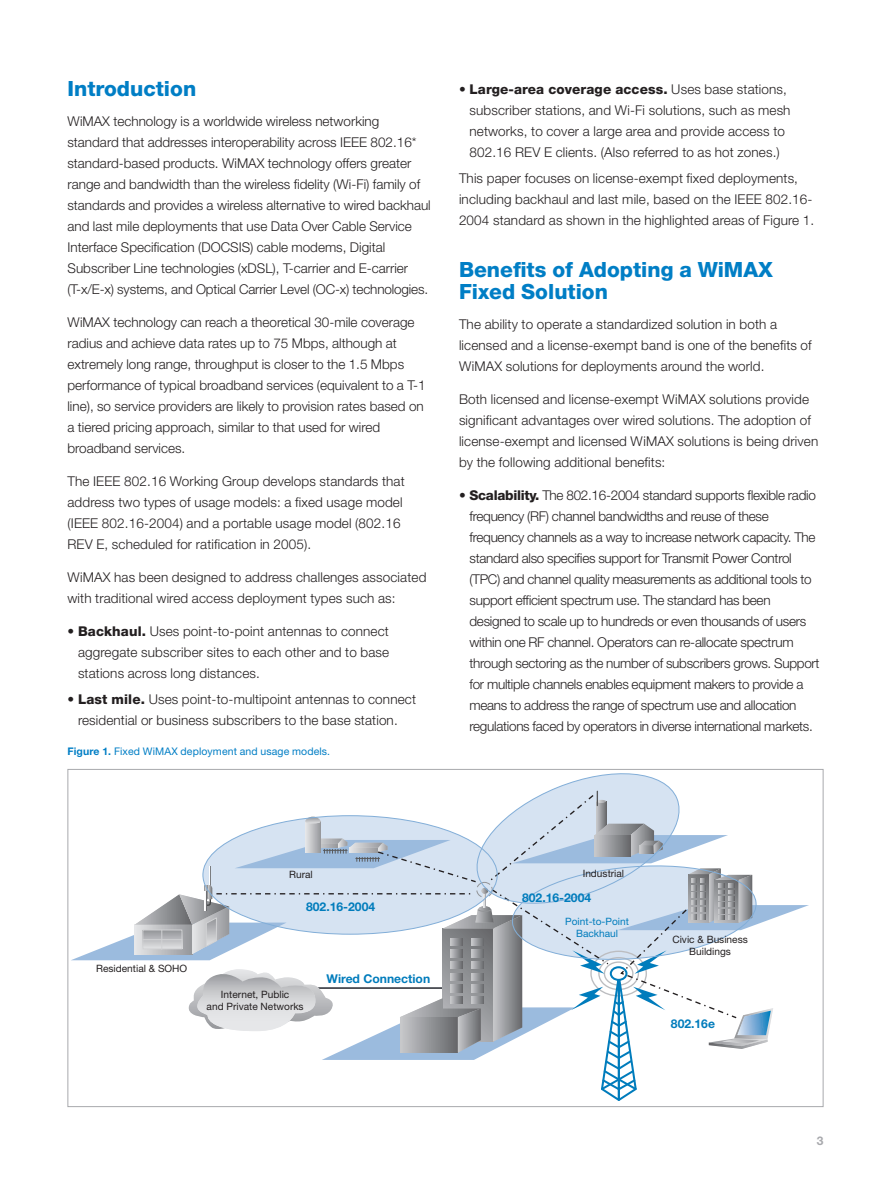
<style>
.page{position:relative;width:891px;height:1188px;background:#fff}
.page>*{position:absolute;margin:0;border:0;box-sizing:border-box;transform-origin:0 0}
.t1{font:800 21px/22.6px "Helvetica Neue";color:#007ec5}
.t2{font:300 13.5px/21px "Helvetica Neue";color:#231f20}
.t3{font:300 13.5px/21px "Helvetica Neue";letter-spacing:-.02em;color:#231f20}
.t4{font:700 12.15px "Helvetica Neue";color:#007cbc}
.t5{font:700 12px "Helvetica Neue";color:#a8a9ad}
.t6{font:10.5px "Helvetica Neue";letter-spacing:.01em;color:#007ec5}
.t7{font:10.05px/12.1px "Helvetica Neue";color:#231f20;text-align:center}
.t8{font:10.05px/12.1px "Helvetica Neue";color:#007cbc;text-align:center}
.s1{font-weight:800}
.s2{font-weight:700}
</style>
<div class="page">
<svg style="left:71px;top:773px;width:738px;height:328px"></svg>
<h1 class="t1" style="left:68px;top:79px;width:130px">Introduction</h1>
<p class="t2" style="left:68px;top:110px;width:365px">WiMAX technology is a worldwide wireless networking standard that addresses interoperability across IEEE 802.16* standard-based products. WiMAX technology offers greater range and bandwidth than the wireless fidelity (Wi-Fi) family of standards and provides a wireless alternative to wired backhaul and last mile deployments that use Data Over Cable Service Interface Specification (DOCSIS) cable modems, Digital Subscriber Line technologies (xDSL), T-carrier and E-carrier (T-x/E-x) systems, and Optical Carrier Level (OC-x) technologies.</p>
<p class="t2" style="left:68px;top:311px;width:360px">WiMAX technology can reach a theoretical 30-mile coverage radius and achieve data rates up to 75 Mbps, although at extremely long range, throughput is closer to the 1.5 Mbps performance of typical broadband services (equivalent to a T-1 line), so service providers are likely to provision rates based on a tiered pricing approach, similar to that used for wired broadband services.</p>
<p class="t2" style="left:68px;top:470px;width:339px">The IEEE 802.16 Working Group develops standards that address two types of usage models: a fixed usage model (IEEE 802.16-2004) and a portable usage model (802.16<br>REV E, scheduled for ratification in 2005).</p>
<p class="t2" style="left:68px;top:566px;width:360px">WiMAX has been designed to address challenges associated with traditional wired access deployment types such as:</p>
<p class="t2" style="left:78px;top:620px;width:313px;text-align:justify;text-indent:-11px">• <span class="s1">Backhaul.</span> Uses point-to-point antennas to connect aggregate subscriber sites to each other and to base stations across long distances.</p>
<p class="t2" style="left:67px;top:689px;width:350px;text-align:center">• <span class="s1">Last mile.</span> Uses point-to-multipoint antennas to connect residential or business subscribers to the base station.</p>
<p class="t6" style="left:68px;top:748px;width:264px"><span class="s2">Figure 1.</span> Fixed WiMAX deployment and usage models.</p>
<p class="t2" style="left:470px;top:78px;width:323px;text-indent:-11px">• <span class="s1">Large-area coverage access.</span> Uses base stations, subscriber stations, and Wi-Fi solutions, such as mesh networks, to cover a large area and provide access to 802.16 REV E clients. (Also referred to as hot zones.)</p>
<p class="t2" style="left:459px;top:168px;width:357px">This paper focuses on license-exempt fixed deployments, including backhaul and last mile, based on the IEEE 802.16-<br>2004 standard as shown in the highlighted areas of Figure 1.</p>
<h1 class="t1" style="left:459px;top:260px;width:316px">Benefits of Adopting a WiMAX<br>Fixed Solution</h1>
<p class="t2" style="left:459px;top:314px;width:354px">The ability to operate a standardized solution in both a licensed and a license-exempt band is one of the benefits of<br>WiMAX solutions for deployments around the world.</p>
<p class="t2" style="left:459px;top:389px;width:361px">Both licensed and license-exempt WiMAX solutions provide significant advantages over wired solutions. The adoption of license-exempt and licensed WiMAX solutions is being driven by the following additional benefits:</p>
<p class="t3" style="left:469px;top:485px;width:352px;text-indent:-10px">• <span class="s1">Scalability.</span> The 802.16-2004 standard supports flexible radio frequency (RF) channel bandwidths and reuse of these frequency channels as a way to increase network capacity. The standard also specifies support for Transmit Power Control (TPC) and channel quality measurements as additional tools to support efficient spectrum use. The standard has been designed to scale up to hundreds or even thousands of users within one RF channel. Operators can re-allocate spectrum through sectoring as the number of subscribers grows. Support for multiple channels enables equipment makers to provide a means to address the range of spectrum use and allocation regulations faced by operators in diverse international markets.</p>
<p class="t7" style="left:96px;top:964px;width:93px">Residential &amp; SOHO</p>
<p class="t7" style="left:289px;top:870px;width:25px">Rural</p>
<p class="t7" style="left:583px;top:868px;width:43px">Industrial</p>
<p class="t4" style="left:306px;top:903px;width:71px">802.16-2004</p>
<p class="t7" style="left:207px;top:989px;width:99px">Internet, Public<br>and Private Networks</p>
<p class="t4" style="left:327px;top:974px;width:105px">Wired Connection</p>
<p class="t4" style="left:522px;top:893px;width:71px">802.16-2004</p>
<p class="t8" style="left:565px;top:916px;width:65px">Point-to-Point<br>Backhaul</p>
<p class="t7" style="left:672px;top:934px;width:77px">Civic &amp; Business<br>Buildings</p>
<p class="t4" style="left:671px;top:1019px;width:46px">802.16e</p>
<p class="t5" style="left:817px;top:1137px;width:8px">3</p>
</div>
